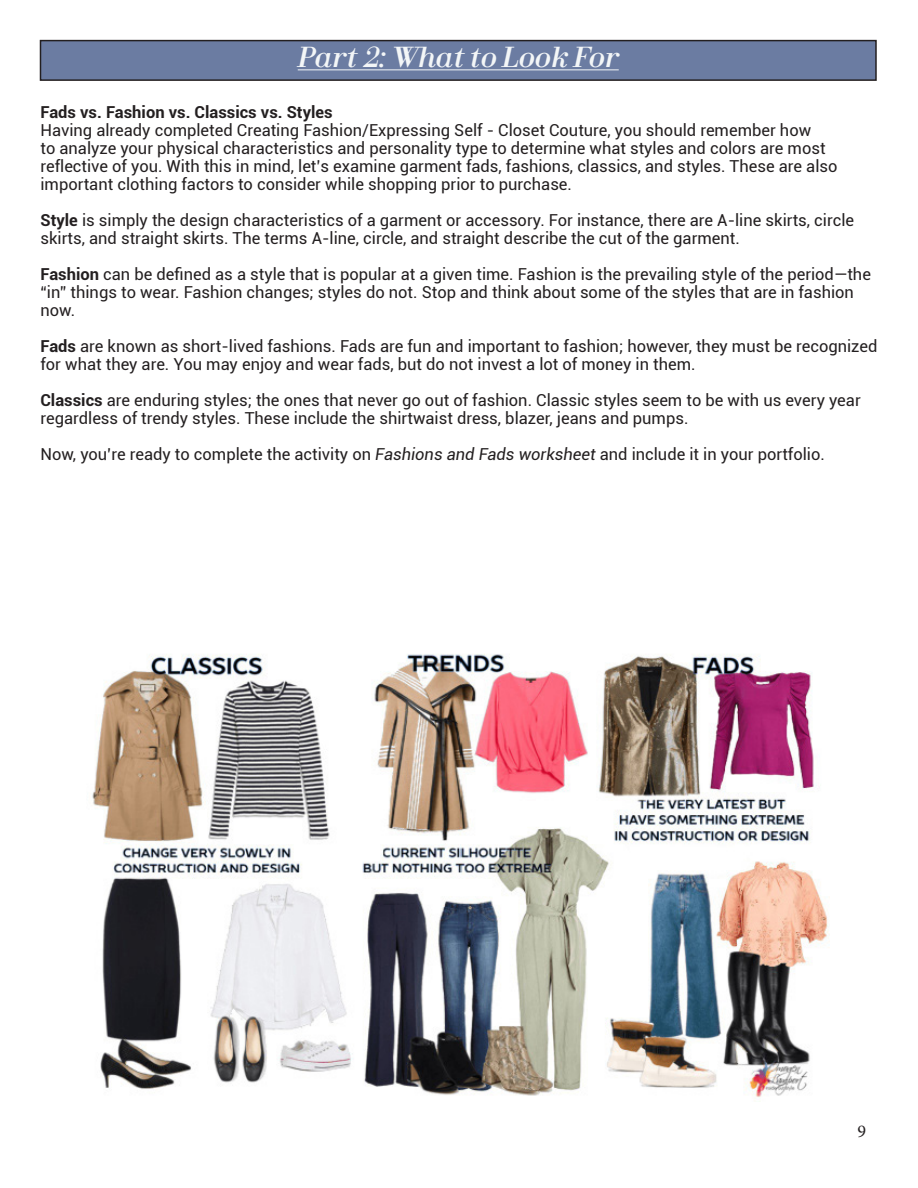
<style>
.page{position:relative;width:918px;height:1188px;background:#fff}
.page>*{position:absolute;margin:0;border:0;box-sizing:border-box;transform-origin:0 0}
.t1{font:italic 27px "Fin Serif Display";color:#f3f6f7}
.t2{font:18px "Minion Pro";color:#231f20}
.t3{font:16.5px/18px "Roboto";color:#231f20}
.t4{font:700 16.5px "Roboto";color:#231f20}
.s1{font-weight:700}
.s2{font-style:italic}
</style>
<div class="page">
<div style="left:40px;top:41px;width:836px;height:39px;background:#6b7ca2"></div>
<div style="left:40px;top:40px;width:837px;height:41px;border:2px solid #231f20"></div>
<hr style="left:298px;top:69px;width:321px;height:1px;background:#f3f6f7">
<img style="left:92px;top:653px;width:738px;height:445px">
<p class="t1" style="left:298px;top:39px;width:323px">Part 2: What to Look For</p>
<p class="t4" style="left:40px;top:101px;width:294px">Fads vs. Fashion vs. Classics vs. Styles</p>
<p class="t3" style="left:40px;top:121px;width:799px">Having already completed Creating Fashion/Expressing Self - Closet Couture, you should remember how<br>to analyze your physical characteristics and personality type to determine what styles and colors are most reflective of you. With this in mind, let’s examine garment fads, fashions, classics, and styles. These are also important clothing factors to consider while shopping prior to purchase.</p>
<p class="t3" style="left:40px;top:211px;width:815px"><span class="s1">Style</span> is simply the design characteristics of a garment or accessory. For instance, there are A-line skirts, circle skirts, and straight skirts. The terms A-line, circle, and straight describe the cut of the garment.</p>
<p class="t3" style="left:40px;top:265px;width:832px"><span class="s1">Fashion</span> can be defined as a style that is popular at a given time. Fashion is the prevailing style of the period—the “in” things to wear. Fashion changes; styles do not. Stop and think about some of the styles that are in fashion now.</p>
<p class="t3" style="left:40px;top:337px;width:839px"><span class="s1">Fads</span> are known as short-lived fashions. Fads are fun and important to fashion; however, they must be recognized for what they are. You may enjoy and wear fads, but do not invest a lot of money in them.</p>
<p class="t3" style="left:40px;top:391px;width:822px"><span class="s1">Classics</span> are enduring styles; the ones that never go out of fashion. Classic styles seem to be with us every year regardless of trendy styles. These include the shirtwaist dress, blazer, jeans and pumps.</p>
<p class="t3" style="left:40px;top:445px;width:786px">Now, you’re ready to complete the activity on <span class="s2">Fashions and Fads worksheet</span> and include it in your portfolio.</p>
<p class="t2" style="left:858px;top:1119px;width:10px">9</p>
</div>
